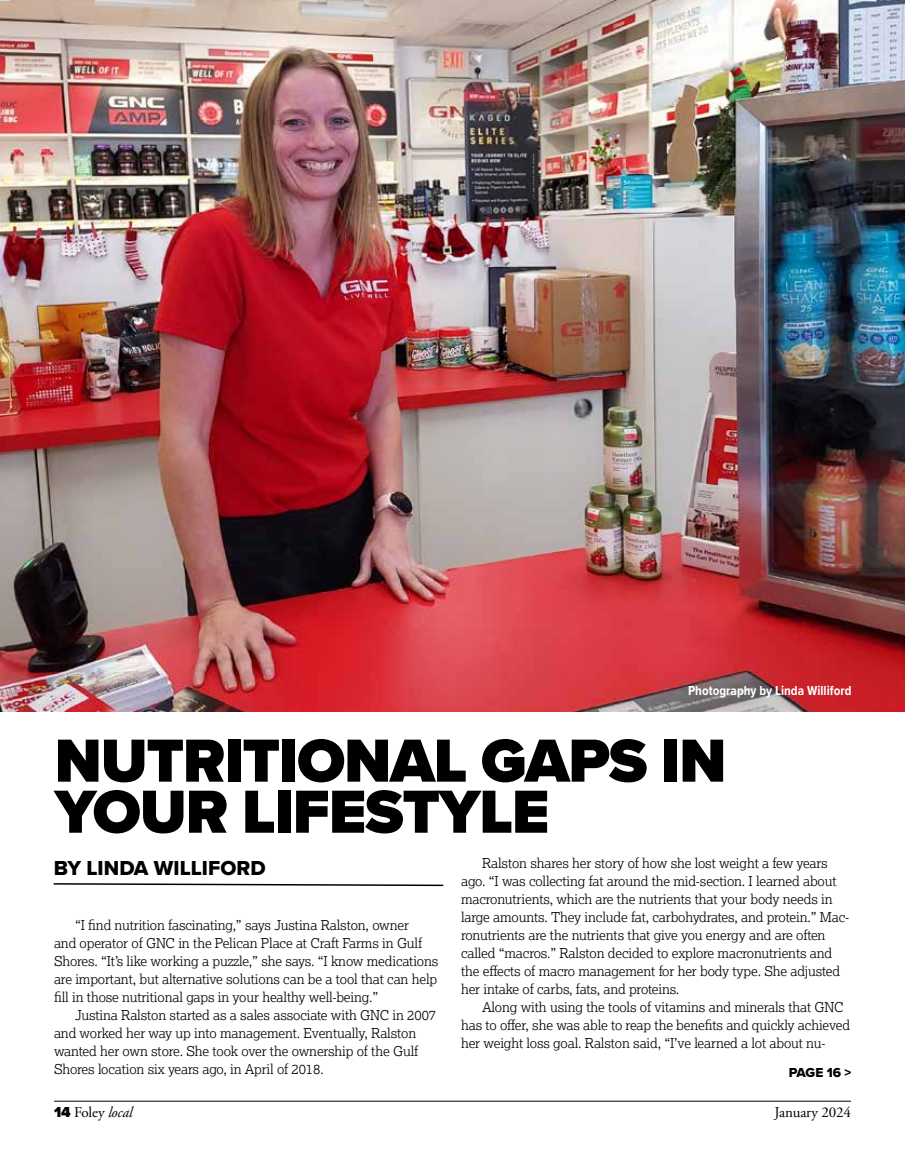
<style>
.page{position:relative;width:905px;height:1175px;background:#fff}
.page>*{position:absolute;margin:0;border:0;box-sizing:border-box;transform-origin:0 0}
.t1{font:900 63px/51px "Proxima Nova";letter-spacing:-.02em;color:#000}
.t2{font:21px "Proxima Nova Extrabld";color:#000}
.t3{font:15px "Adobe Garamond Pro";letter-spacing:-.01em;color:#000}
.t4{font:300 13.5px/18px "Lexia";letter-spacing:-.01em;color:#000}
.t5{font:700 13.5px "Proxima Nova Cond";color:#fff}
.t6{font:13.5px "Proxima Nova Extrabld";letter-spacing:-.015em;color:#000}
.s1{font-family:"Proxima Nova";font-weight:900}
.s2{font-style:italic}
</style>
<div class="page">
<svg style="left:53px;top:883px;width:391px;height:3px"></svg>
<hr style="left:54px;top:1100px;width:796px;height:1px;background:#000">
<img style="left:0;top:0;width:904px;height:711px">
<p class="t5" style="left:688px;top:681px;width:165px">Photography by Linda Williford</p>
<h1 class="t1" style="left:55px;top:734px;width:673px">NUTRITIONAL GAPS IN<br>YOUR LIFESTYLE</h1>
<h2 class="t2" style="left:54px;top:852px;width:213px">BY LINDA WILLIFORD</h2>
<p class="t4" style="left:54px;top:915px;width:386px;text-indent:21px">“I find nutrition fascinating,” says Justina Ralston, owner<br>and operator of GNC in the Pelican Place at Craft Farms in Gulf Shores. “It’s like working a puzzle,” she says. “I know medications are important, but alternative solutions can be a tool that can help fill in those nutritional gaps in your healthy well-being.”</p>
<p class="t4" style="left:54px;top:1005px;width:383px;text-indent:21px">Justina Ralston started as a sales associate with GNC in 2007 and worked her way up into management. Eventually, Ralston wanted her own store. She took over the ownership of the Gulf Shores location six years ago, in April of 2018.</p>
<p class="t4" style="left:461px;top:853px;width:390px;text-indent:21px">Ralston shares her story of how she lost weight a few years ago. “I was collecting fat around the mid-section. I learned about macronutrients, which are the nutrients that your body needs in large amounts. They include fat, carbohydrates, and protein.” Mac&shy;ronutrients are the nutrients that give you energy and are often called “macros.” Ralston decided to explore macronutrients and the effects of macro management for her body type. She adjusted her intake of carbs, fats, and proteins.</p>
<p class="t4" style="left:461px;top:997px;width:390px;text-indent:21px">Along with using the tools of vitamins and minerals that GNC has to offer, she was able to reap the benefits and quickly achieved her weight loss goal. Ralston said, “I’ve learned a lot about nu-</p>
<p class="t6" style="left:789px;top:1062px;width:64px">PAGE 16 &gt;</p>
<p class="t3" style="left:54px;top:1102px;width:80px"><span class="s1">14</span> Foley <span class="s2">local</span></p>
<p class="t3" style="left:774px;top:1102px;width:78px">January 2024</p>
</div>
